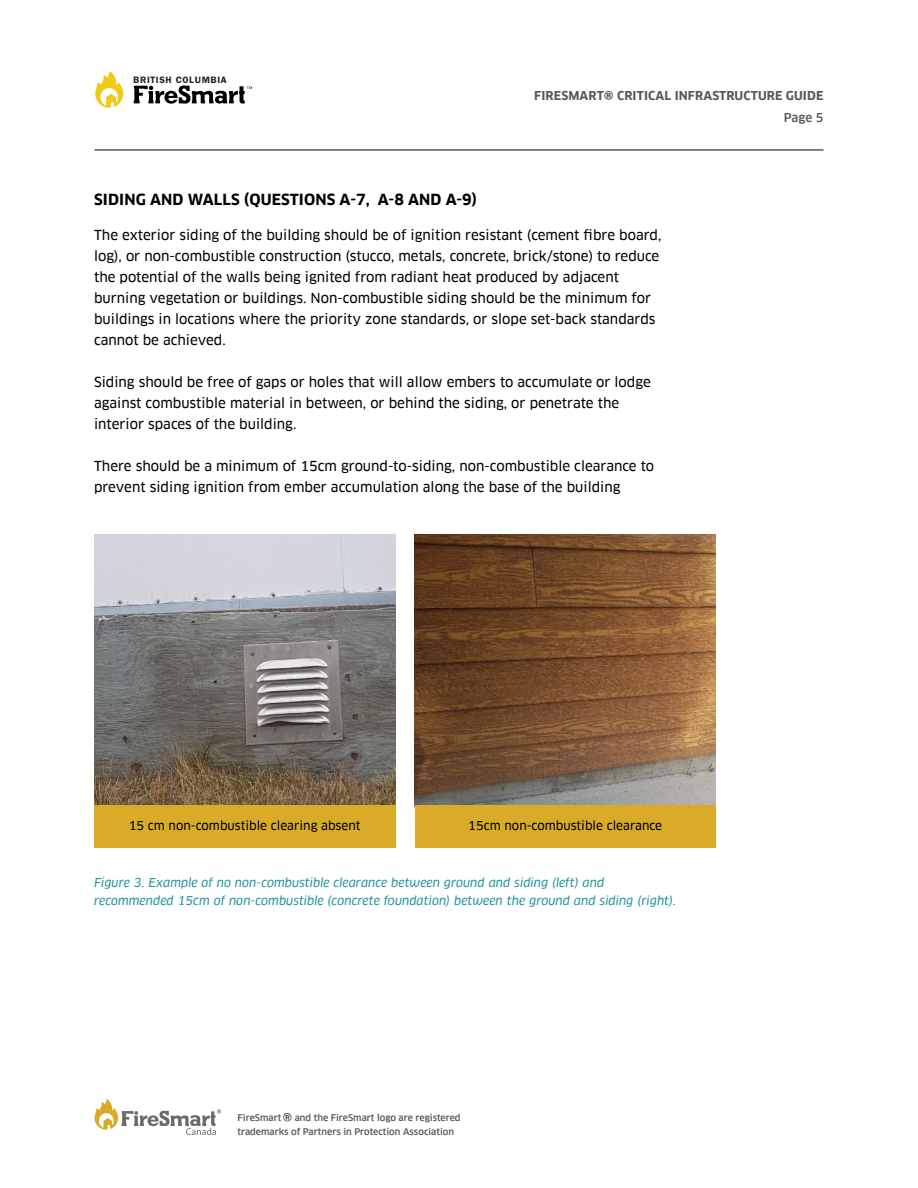
<style>
.page{position:relative;width:918px;height:1188px;background:#fff}
.page>*{position:absolute;margin:0;border:0;box-sizing:border-box;transform-origin:0 0}
.t1{font:500 22.5px "Clan Pro";color:#58595b}
.Header_2{font:700 15px "Clan Pro";letter-spacing:.01em;color:#000}
.Body_Copy{font:13.5px/21px "Clan Pro News";color:#000}
.Body_Copy-2{font:italic 12px/18px "Clan Pro News";color:#2897a3}
.Body_Copy-3{font:12px "Clan Pro News";color:#000}
.t2{font:700 12px/22.4px "Clan Pro";letter-spacing:.01em;color:#58595b;text-align:right}
.t3{font:9.6px "Franklin Gothic URW Dem";letter-spacing:.075em;color:#231f20}
.t4{font:500 9px/13.5px "Clan Pro";color:#58595b}
.s1{font-size:22.5px}
.s2{font-weight:500}
</style>
<div class="page">
<hr style="left:94px;top:149px;width:730px;height:2px;background:#58595b">
<svg style="left:94px;top:1099px;width:127px;height:36px"></svg>
<svg style="left:95px;top:71px;width:28px;height:37px"></svg>
<svg style="left:134px;top:85px;width:118px;height:19px"></svg>
<img style="left:94px;top:535px;width:301px;height:270px">
<img style="left:415px;top:535px;width:301px;height:270px">
<div style="left:94px;top:805px;width:301px;height:43px;background:#daab28"></div>
<div style="left:415px;top:805px;width:301px;height:43px;background:#daab28"></div>
<p class="t3" style="left:133px;top:74px;width:95px">BRITISH COLUMBIA</p>
<p class="t2" style="left:534px;top:85px;width:291px">FIRESMART<span class="s1">®</span> CRITICAL INFRASTRUCTURE GUIDE<br><span class="s2">Page 5</span></p>
<p class="Header_2" style="left:94px;top:191px;width:385px">SIDING AND WALLS (QUESTIONS A-7, A-8 AND A-9)</p>
<p class="Body_Copy" style="left:94px;top:224px;width:569px">The exterior siding of the building should be of ignition resistant (cement fibre board, log), or non-combustible construction (stucco, metals, concrete, brick/stone) to reduce the potential of the walls being ignited from radiant heat produced by adjacent burning vegetation or buildings. Non-combustible siding should be the minimum for buildings in locations where the priority zone standards, or slope set-back standards cannot be achieved.</p>
<p class="Body_Copy" style="left:94px;top:371px;width:558px">Siding should be free of gaps or holes that will allow embers to accumulate or lodge against combustible material in between, or behind the siding, or penetrate the interior spaces of the building.</p>
<p class="Body_Copy" style="left:94px;top:455px;width:562px">There should be a minimum of 15cm ground-to-siding, non-combustible clearance to prevent siding ignition from ember accumulation along the base of the building</p>
<p class="Body_Copy-3" style="left:129px;top:819px;width:233px">15 cm non-combustible clearing absent</p>
<p class="Body_Copy-3" style="left:468px;top:819px;width:195px">15cm non-combustible clearance</p>
<p class="Body_Copy-2" style="left:94px;top:874px;width:584px">Figure 3. Example of no non-combustible clearance between ground and siding (left) and recommended 15cm of non-combustible (concrete foundation) between the ground and siding (right).</p>
<p class="t4" style="left:238px;top:1111px;width:45px">FireSmart</p>
<h1 class="t1" style="left:282px;top:1110px;width:11px">®</h1>
<p class="t4" style="left:238px;top:1111px;width:225px;text-indent:57px">and the FireSmart logo are registered trademarks of Partners in Protection Association</p>
</div>
